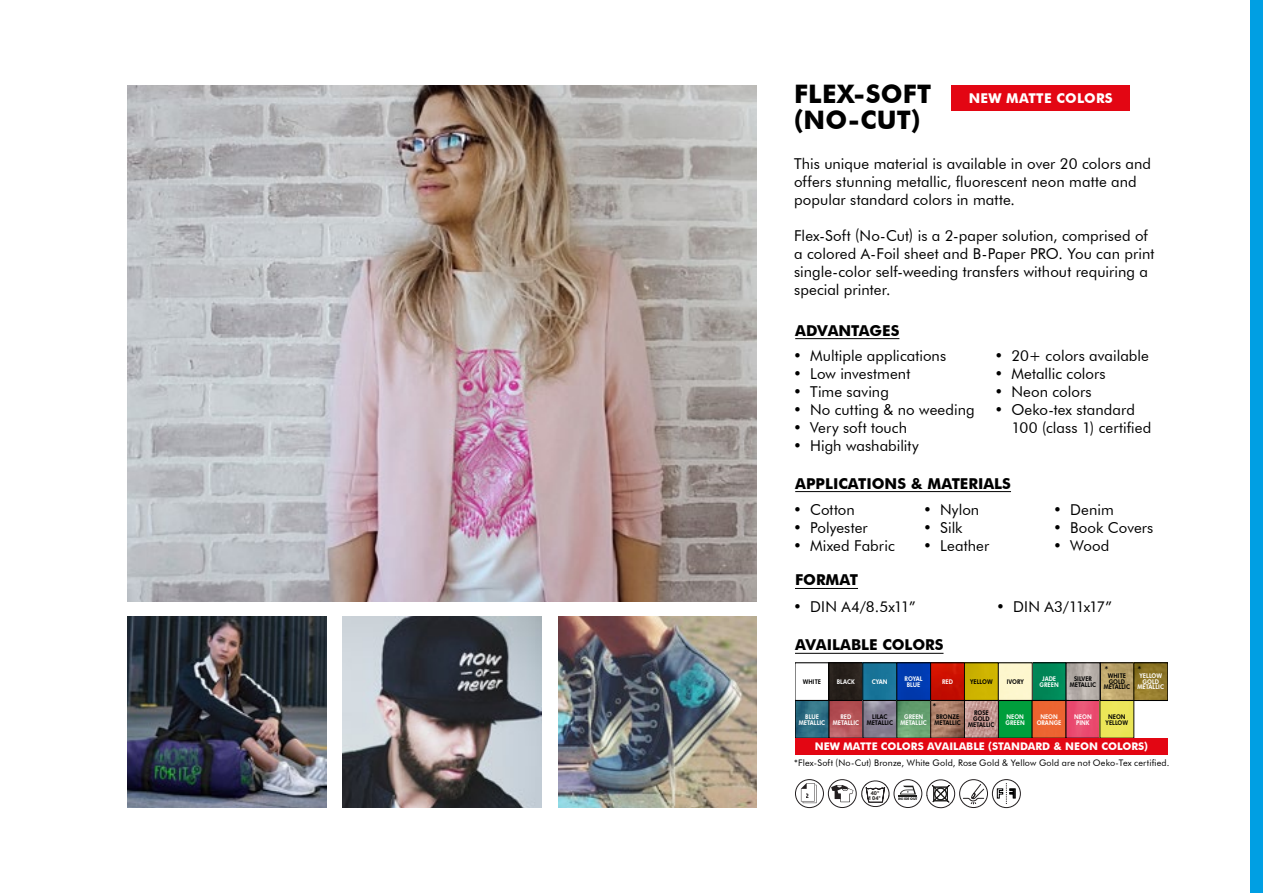
<style>
.page{position:relative;width:1263px;height:893px;background:#fff}
.page>*{position:absolute;margin:0;border:0;box-sizing:border-box;transform-origin:0 0}
.t1{font:700 25.5px/25.5px "Futura BT";letter-spacing:.01em;color:#000}
.t2{font:15px/18px "Futura BT";letter-spacing:.005em;color:#000}
.t3{font:700 15px "Futura BT";color:#000}
.t4{font:15px "Futura BT";letter-spacing:-.06em;color:#000}
.t5{font:700 13.5px "Futura BT";letter-spacing:.02em;color:#fff}
.t6{font:700 10.5px "Futura BT";color:#fff}
.t7{font:9.75px "Futura BT";color:#000}
.t8{font:700 9.6px "Myriad Arabic";color:#231f20}
.t9{font:9px "Futura BT";letter-spacing:.015em;color:#000}
.t10{font:800 6.45px/5.8px "Futura BT";color:#fff;text-align:center;scale:.88 1}
.t11{font:800 6.45px/5.8px "Futura BT";color:#000;text-align:center;scale:.88 1}
.t12{font:800 6.45px/5.8px "Futura BT";color:#010202;text-align:center;scale:.88 1}
.t13{font:700 5.4px/5.2px "Arial";color:#231f20;text-align:center;scale:1.07 1}
.t14{font:700 3.45px "Futura BT";letter-spacing:-.02em;color:#1d1d1b}
</style>
<div class="page">
<hr style="left:795px;top:491px;width:216px;height:1px;background:#000">
<hr style="left:795px;top:338px;width:104px;height:1px;background:#000">
<img style="left:128px;top:85px;width:629px;height:517px">
<img style="left:343px;top:617px;width:199px;height:191px">
<img style="left:558px;top:617px;width:199px;height:191px">
<img style="left:128px;top:617px;width:198px;height:191px">
<hr style="left:795px;top:588px;width:63px;height:1px;background:#000">
<hr style="left:795px;top:653px;width:148px;height:1px;background:#000">
<div style="left:828px;top:779px;width:29px;height:29px;border:1px solid #231f20;border-radius:50%"></div>
<svg style="left:831px;top:785px;width:22px;height:17px"></svg>
<div style="left:795px;top:779px;width:29px;height:29px;border:1px solid #231f20;border-radius:50%"></div>
<svg style="left:801px;top:783px;width:15px;height:20px"></svg>
<svg style="left:861px;top:780px;width:29px;height:27px"></svg>
<svg style="left:926px;top:779px;width:29px;height:29px"></svg>
<svg style="left:898px;top:786px;width:19px;height:11px"></svg>
<div style="left:893px;top:779px;width:29px;height:29px;border:1px solid #231f20;border-radius:50%"></div>
<svg style="left:963px;top:783px;width:22px;height:22px"></svg>
<div style="left:959px;top:779px;width:29px;height:29px;border:1px solid #231f20;border-radius:50%"></div>
<div style="left:992px;top:779px;width:29px;height:29px;border:1px solid #231f20;border-radius:50%"></div>
<img style="left:865px;top:665px;width:301px;height:34px">
<svg style="left:795px;top:663px;width:66px;height:37px"></svg>
<div style="left:829px;top:663px;width:34px;height:38px;border:1px solid #000"></div>
<div style="left:964px;top:663px;width:34px;height:38px;border:1px solid #000"></div>
<div style="left:1100px;top:663px;width:34px;height:38px;border:1px solid #000"></div>
<div style="left:1134px;top:663px;width:34px;height:38px;border:1px solid #000"></div>
<div style="left:896px;top:663px;width:35px;height:38px;border:1px solid #000"></div>
<div style="left:863px;top:663px;width:34px;height:38px;border:1px solid #000"></div>
<img style="left:797px;top:702px;width:335px;height:34px">
<div style="left:795px;top:700px;width:34px;height:38px;border:1px solid #000"></div>
<div style="left:863px;top:700px;width:34px;height:38px;border:1px solid #000"></div>
<svg style="left:998px;top:663px;width:102px;height:75px;background:#8e8c6b"></svg>
<div style="left:930px;top:700px;width:35px;height:38px;border:1px solid #000"></div>
<svg style="left:966px;top:702px;width:30px;height:34px"></svg>
<div style="left:964px;top:700px;width:34px;height:38px;border:1px solid #000"></div>
<div style="left:1250px;top:0;width:13px;height:893px;background:#009fe3"></div>
<div style="left:795px;top:738px;width:373px;height:16px;background:#e30613"></div>
<div style="left:951px;top:85px;width:179px;height:26px;background:#e30613"></div>
<svg style="left:997px;top:783px;width:19px;height:21px"></svg>
<h1 class="t1" style="left:794px;top:81px;width:138px">FLEX-SOFT (NO-CUT)</h1>
<p class="t5" style="left:969px;top:90px;width:146px">NEW MATTE COLORS</p>
<p class="t2" style="left:794px;top:154px;width:359px">This unique material is available in over 20 colors and offers stunning metallic, fluorescent neon matte and popular standard colors in matte.</p>
<p class="t2" style="left:794px;top:226px;width:362px">Flex-Soft (No-Cut) is a 2-paper solution, comprised of a colored A-Foil sheet and B-Paper PRO. You can print single-color self-weeding transfers without requiring a special printer.</p>
<p class="t3" style="left:795px;top:321px;width:106px">ADVANTAGES</p>
<p class="t2" style="left:793px;top:347px;width:155px">• Multiple applications</p>
<p class="t2" style="left:793px;top:365px;width:119px">• Low investment</p>
<p class="t2" style="left:793px;top:383px;width:97px">• Time saving</p>
<p class="t2" style="left:793px;top:401px;width:183px">• No cutting &amp; no weeding</p>
<p class="t2" style="left:793px;top:419px;width:116px">• Very soft touch</p>
<p class="t2" style="left:793px;top:437px;width:127px">• High washability</p>
<p class="t2" style="left:994px;top:347px;width:156px">• 20+ colors available</p>
<p class="t2" style="left:994px;top:365px;width:113px">• Metallic colors</p>
<p class="t2" style="left:994px;top:383px;width:99px">• Neon colors</p>
<p class="t2" style="left:1011px;top:401px;width:142px;text-indent:-17px">• Oeko-tex standard<br>100 (class 1) certified</p>
<p class="t3" style="left:795px;top:474px;width:217px">APPLICATIONS &amp; MATERIALS</p>
<p class="t2" style="left:793px;top:500px;width:63px">• Cotton</p>
<p class="t2" style="left:793px;top:518px;width:76px">• Polyester</p>
<p class="t2" style="left:793px;top:536px;width:103px">• Mixed Fabric</p>
<p class="t2" style="left:923px;top:500px;width:58px">• Nylon</p>
<p class="t2" style="left:923px;top:518px;width:41px">• Silk</p>
<p class="t2" style="left:923px;top:536px;width:68px">• Leather</p>
<p class="t2" style="left:1053px;top:500px;width:62px">• Denim</p>
<p class="t2" style="left:1053px;top:518px;width:102px">• Book Covers</p>
<p class="t2" style="left:1053px;top:536px;width:58px">• Wood</p>
<p class="t3" style="left:795px;top:571px;width:65px">FORMAT</p>
<p class="t2" style="left:793px;top:597px;width:124px">• DIN A4/8.5x11”</p>
<p class="t4" style="left:996px;top:597px;width:117px">• DIN A3/11x17”</p>
<p class="t3" style="left:795px;top:636px;width:150px">AVAILABLE COLORS</p>
<p class="t7" style="left:1104px;top:663px;width:6px">*</p>
<p class="t7" style="left:1137px;top:663px;width:6px">*</p>
<p class="t10" style="left:872px;top:679px;width:20px">CYAN</p>
<p class="t11" style="left:1104px;top:672px;width:32px">WHITE<br>GOLD<br>METALLIC</p>
<p class="t10" style="left:1137px;top:672px;width:32px">YELLOW<br>GOLD<br>METALLIC</p>
<p class="t11" style="left:1070px;top:676px;width:32px">SILVER<br>METALLIC</p>
<p class="t11" style="left:803px;top:679px;width:22px">WHITE</p>
<p class="t10" style="left:905px;top:676px;width:22px">ROYAL<br>BLUE</p>
<p class="t11" style="left:867px;top:714px;width:32px">LILAC<br>METALLIC</p>
<p class="t10" style="left:1006px;top:714px;width:23px;text-align:left">NEON<br>GREEN</p>
<p class="t10" style="left:837px;top:679px;width:22px">BLACK</p>
<p class="t10" style="left:942px;top:679px;width:14px">RED</p>
<p class="t11" style="left:970px;top:679px;width:27px">YELLOW</p>
<p class="t11" style="left:1007px;top:679px;width:21px">IVORY</p>
<p class="t10" style="left:1039px;top:676px;width:23px">JADE<br>GREEN</p>
<p class="t7" style="left:932px;top:701px;width:6px">*</p>
<p class="t10" style="left:799px;top:714px;width:32px">BLUE<br>METALLIC</p>
<p class="t10" style="left:833px;top:714px;width:32px">RED<br>METALLIC</p>
<p class="t10" style="left:900px;top:714px;width:32px">GREEN<br>METALLIC</p>
<p class="t11" style="left:934px;top:714px;width:32px;text-align:left">BRONZE<br>METALLIC</p>
<p class="t11" style="left:968px;top:710px;width:32px">ROSE<br>GOLD<br>METALLIC</p>
<p class="t10" style="left:1037px;top:714px;width:30px">NEON<br>ORANGE</p>
<p class="t10" style="left:1074px;top:714px;width:21px">NEON<br>PINK</p>
<p class="t12" style="left:1105px;top:714px;width:27px">NEON<br>YELLOW</p>
<p class="t6" style="left:815px;top:740px;width:335px">NEW MATTE COLORS AVAILABLE (STANDARD &amp; NEON COLORS)</p>
<p class="t9" style="left:794px;top:757px;width:377px">*Flex-Soft (No-Cut) Bronze, White Gold, Rose Gold &amp; Yellow Gold are not Oeko-Tex certified.</p>
<p class="t8" style="left:806px;top:789px;width:5px">2</p>
<p class="t13" style="left:869px;top:790px;width:13px">40°<br>104°</p>
<p class="t14" style="left:898px;top:797px;width:21px">INSIDE OUT</p>
</div>
